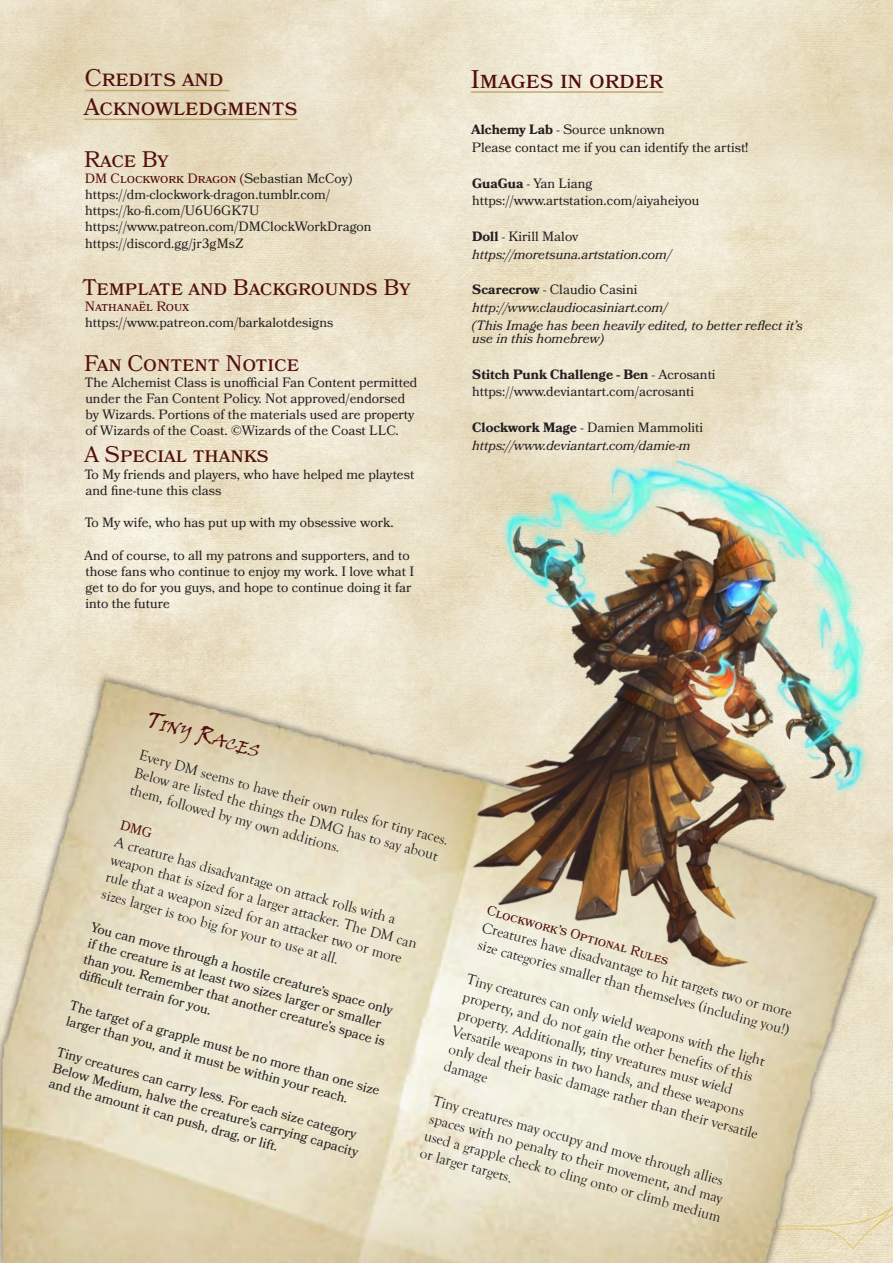
<style>
.page{position:relative;width:893px;height:1263px;background:#fff}
.page>*{position:absolute;margin:0;border:0;box-sizing:border-box;transform-origin:0 0}
.PHB_CatTitle{font:25.5px "Bookmania";color:#530e0d}
.PHB_CatTitle-2{font:24px/28.8px "Bookmania";color:#530e0d}
.PHB_Subclass_Title{font:22.5px "Bookmania";color:#530e0d}
.PHB{font:16.8px "Viner Hand ITC";color:#530e0d}
.PHB_SubCat{font:15px/18px "Goudy Old Style T";color:#231f20}
.PHB-2{font:15px/18.3px "Goudy Old Style T";color:#231f20}
.PHB-3{font:13.5px/16.2px "Bookmania";color:#231f20}
.PHB-4{font:italic 13.5px/13.5px "Bookmania";color:#231f20}
.PHB_SubCat-2{font:13.5px "Bookmania";color:#530e0d}
.PHB-5{font:700 13.5px "Bookmania";color:#231f20}
.s1{color:#231f20}
.s2{font-weight:700}
.s3{font-weight:400}
</style>
<div class="page">
<img style="left:0;top:0;width:893px;height:637px">
<div style="left:0;top:637px;width:893px;height:626px;background:#c4a96d;opacity:.75"></div>
<hr style="left:471px;top:91px;width:192px;height:2px;background:#c4a96d">
<hr style="left:85px;top:90px;width:145px;height:1px;background:#c4a96d">
<hr style="left:84px;top:119px;width:214px;height:1px;background:#c4a96d">
<img style="left:413px;top:424px;width:480px;height:582px">
<svg style="left:146px;top:710px;width:69px;height:39px;background:#d9caa7"></svg>
<svg style="left:120px;top:820px;width:33px;height:18px"></svg>
<p class="PHB_CatTitle-2" style="left:84px;top:63px;width:215px">Credits and<br>Acknowledgments</p>
<p class="PHB_Subclass_Title" style="left:84px;top:146px;width:86px">Race By</p>
<p class="PHB_SubCat-2" style="left:85px;top:170px;width:269px">DM Clockwork Dragon (<span class="s1">Sebastian McCoy)</span></p>
<p class="PHB-3" style="left:85px;top:186px;width:246px">https://dm-clockwork-dragon.tumblr.com/</p>
<p class="PHB-3" style="left:85px;top:202px;width:176px">https://ko-fi.com/U6U6GK7U</p>
<p class="PHB-3" style="left:85px;top:219px;width:288px">https://www.patreon.com/DMClockWorkDragon</p>
<p class="PHB-3" style="left:85px;top:235px;width:160px">https://discord.gg/jr3gMsZ</p>
<p class="PHB_Subclass_Title" style="left:82px;top:274px;width:330px">Template and Backgrounds By</p>
<p class="PHB_SubCat-2" style="left:85px;top:299px;width:106px">Nathanaël Roux</p>
<p class="PHB-3" style="left:85px;top:315px;width:250px">https://www.patreon.com/barkalotdesigns</p>
<p class="PHB_Subclass_Title" style="left:84px;top:350px;width:216px">Fan Content Notice</p>
<p class="PHB-3" style="left:84px;top:374px;width:335px">The Alchemist Class is unofficial Fan Content permitted under the Fan Content Policy. Not approved/endorsed by Wizards. Portions of the materials used are property of Wizards of the Coast. ©Wizards of the Coast LLC.</p>
<p class="PHB_Subclass_Title" style="left:84px;top:441px;width:186px">A Special thanks</p>
<p class="PHB-3" style="left:84px;top:466px;width:332px">To My friends and players, who have helped me playtest and fine-tune this class</p>
<p class="PHB-3" style="left:84px;top:514px;width:311px">To My wife, who has put up with my obsessive work.</p>
<p class="PHB-3" style="left:84px;top:547px;width:332px">And of course, to all my patrons and supporters, and to those fans who continue to enjoy my work. I love what I get to do for you guys, and hope to continue doing it far into the future</p>
<p class="PHB_CatTitle" style="left:471px;top:64px;width:194px">Images in order</p>
<p class="PHB-3" style="left:471px;top:121px;width:195px"><span class="s2">Alchemy Lab</span> - Source unknown</p>
<p class="PHB-3" style="left:472px;top:139px;width:278px">Please contact me if you can identify the artist!</p>
<p class="PHB-3" style="left:472px;top:175px;width:122px"><span class="s2">GuaGua</span> - Yan Liang</p>
<p class="PHB-3" style="left:472px;top:192px;width:229px">https://www.artstation.com/aiyaheiyou</p>
<p class="PHB-3" style="left:472px;top:228px;width:108px"><span class="s2">Doll</span> - Kirill Malov</p>
<p class="PHB-4" style="left:472px;top:247px;width:200px">https://moretsuna.artstation.com/</p>
<p class="PHB-3" style="left:472px;top:281px;width:167px"><span class="s2">Scarecrow</span> - Claudio Casini</p>
<p class="PHB-4" style="left:472px;top:300px;width:197px">http://www.claudiocasiniart.com/</p>
<p class="PHB-4" style="left:472px;top:318px;width:332px">(This Image has been heavily edited, to better reflect it’s use in this homebrew)</p>
<p class="PHB-5" style="left:472px;top:366px;width:245px">Stitch Punk Challenge - Ben <span class="s3">- Acrosanti</span></p>
<p class="PHB-3" style="left:472px;top:384px;width:224px">https://www.deviantart.com/acrosanti</p>
<p class="PHB-3" style="left:472px;top:419px;width:233px"><span class="s2">Clockwork Mage</span> - Damien Mammoliti</p>
<p class="PHB-4" style="left:472px;top:438px;width:220px">https://www.deviantart.com/damie-m</p>
<p class="PHB" style="left:216px;top:729px;width:50px;rotate:16deg">aces</p>
<p class="PHB-2" style="left:143px;top:745px;width:322px;rotate:16deg">Every DM seems to have their own rules for tiny races.<br>Below are listed the things the DMG has to say about them, followed by my own additions.</p>
<p class="PHB_SubCat" style="left:118px;top:832px;width:320px;rotate:16deg">A creature has disadvantage on attack rolls with a weapon that is sized for a larger attacker. The DM can rule that a weapon sized for an attacker two or more sizes larger is too big for your to use at all.</p>
<p class="PHB_SubCat-2" style="left:489px;top:903px;width:190px;rotate:15deg">Clockwork’s Optional Rules</p>
<p class="PHB-3" style="left:93px;top:920px;width:316px;rotate:15deg">You can m ove through a hostile creature’s space only if the creature is atleasttwo sizes larger or sm aller than you. Rem em ber thatanother creature’s space is diffi cultterrain for you.</p>
<p class="PHB_SubCat" style="left:485px;top:917px;width:325px;rotate:16deg">Creatures have disadvantage to hit targets two or more size categories smaller than themselves (including you!)</p>
<p class="PHB_SubCat" style="left:470px;top:969px;width:324px;rotate:16deg">Tiny creatures can only wield weapons with the light property, and do not gain the other benefits of this property. Additionally, tiny vreatures must wield Versatile weapons in two hands, and these weapons only deal their basic damage rather than their versatile</p>
<p class="PHB-3" style="left:72px;top:998px;width:323px;rotate:15deg">The targetof a grapple m ustbe no m ore than one size larger than you, and itm ustbe within your reach.</p>
<p class="PHB-3" style="left:59px;top:1045px;width:319px;rotate:15deg">Tiny creatures can carry less. For each size category<br>Below Medium , halve the creature’s carrying capacity and the am ountitcan push, drag, or lift.</p>
<p class="PHB_SubCat" style="left:447px;top:1057px;width:46px;rotate:16deg">damage</p>
<p class="PHB-2" style="left:436px;top:1090px;width:310px;rotate:16deg">Tiny creatures may occupy and move through allies spaces with no penalty to their movement, and may used a grapple check to cling onto or climb medium or larger targets.</p>
</div>
